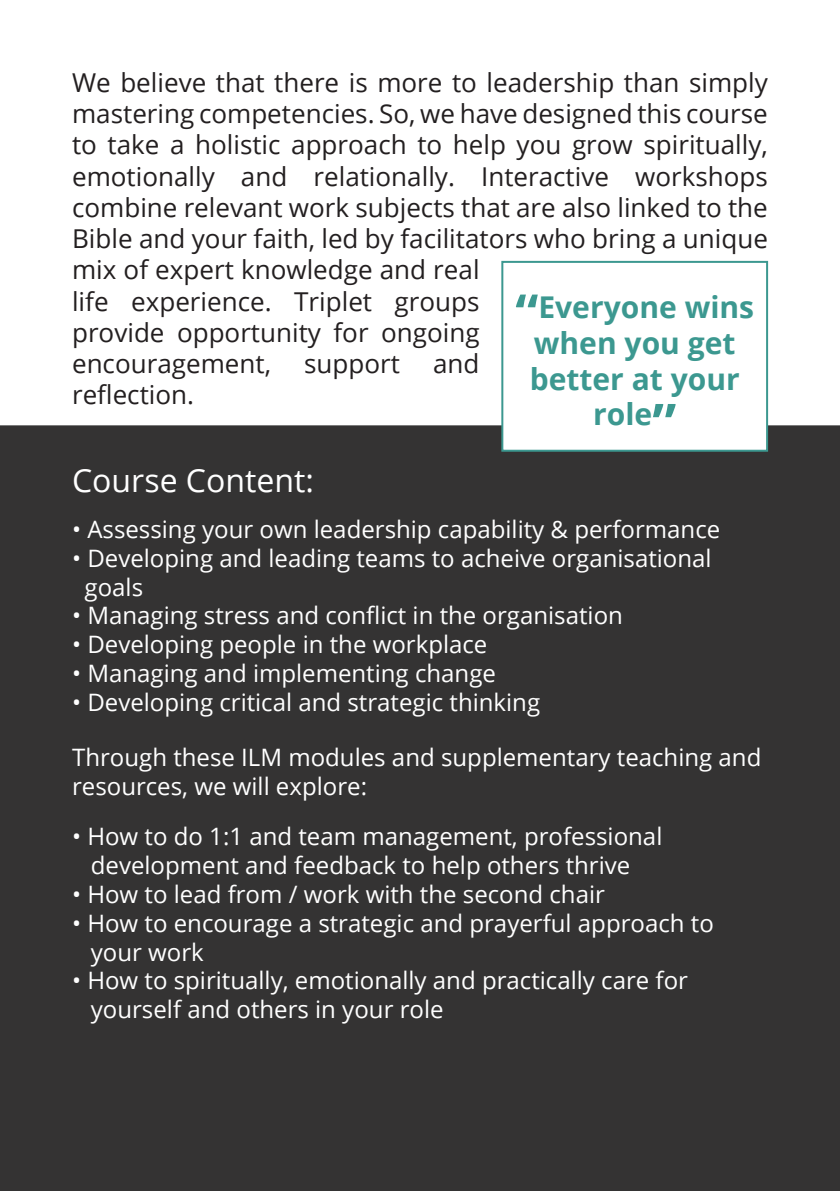
<style>
.page{position:relative;width:840px;height:1191px;background:#fff}
.page>*{position:absolute;margin:0;border:0;box-sizing:border-box;transform-origin:0 0}
.t1{font:32px "Open Sans";color:#fff}
.t2{font:700 30px/35.6px "Open Sans";color:#3c9890;text-align:center}
.t3{font:26px/31.2px "Open Sans";color:#231f20}
.t4{font:24px/28.8px "Open Sans";color:#fff}
.s1{font-size:52px}
.s2{font-size:54px}
</style>
<div class="page">
<div style="left:0;top:425px;width:839px;height:766px;background:#343333"></div>
<div style="left:501px;top:261px;width:266px;height:191px;background:#fff;border:2px solid #3c9890"></div>
<p class="t3" style="left:72px;top:66px;width:697px">We believe that there is more to leadership than simply mastering competencies. So, we have designed this course to take a holistic approach to help you grow spiritually, emotionally and relationally. Interactive workshops combine relevant work subjects that are also linked to the Bible and your faith, led by facilitators who bring a unique mix of expert knowledge and real<br>life experience. Triplet groups<br>provide opportunity for ongoing<br>encouragement,</p>
<p class="t2" style="left:515px;top:288px;width:240px"><span class="s1">“</span>Everyone wins when you get better at your role<span class="s2">”</span></p>
<p class="t3" style="left:304px;top:347px;width:97px">support</p>
<p class="t3" style="left:433px;top:347px;width:48px">and</p>
<p class="t3" style="left:72px;top:378px;width:123px">reflection.</p>
<p class="t1" style="left:72px;top:459px;width:243px">Course Content:</p>
<p class="t4" style="left:72px;top:514px;width:649px">• Assessing your own leadership capability &amp; performance</p>
<p class="t4" style="left:72px;top:543px;width:640px">• Developing and leading teams to acheive organisational</p>
<p class="t4" style="left:84px;top:572px;width:60px">goals</p>
<p class="t4" style="left:72px;top:600px;width:552px">• Managing stress and conflict in the organisation</p>
<p class="t4" style="left:72px;top:629px;width:416px">• Developing people in the workplace</p>
<p class="t4" style="left:72px;top:658px;width:425px">• Managing and implementing change</p>
<p class="t4" style="left:72px;top:687px;width:469px">• Developing critical and strategic thinking</p>
<p class="t4" style="left:72px;top:742px;width:690px">Through these ILM modules and supplementary teaching and resources, we will explore:</p>
<p class="t4" style="left:72px;top:821px;width:591px">• How to do 1:1 and team management, professional</p>
<p class="t4" style="left:91px;top:850px;width:540px">development and feedback to help others thrive</p>
<p class="t4" style="left:72px;top:879px;width:534px">• How to lead from / work with the second chair</p>
<p class="t4" style="left:72px;top:908px;width:643px">• How to encourage a strategic and prayerful approach to</p>
<p class="t4" style="left:91px;top:936px;width:114px">your work</p>
<p class="t4" style="left:72px;top:965px;width:617px">• How to spiritually, emotionally and practically care for</p>
<p class="t4" style="left:91px;top:994px;width:354px">yourself and others in your role</p>
</div>
